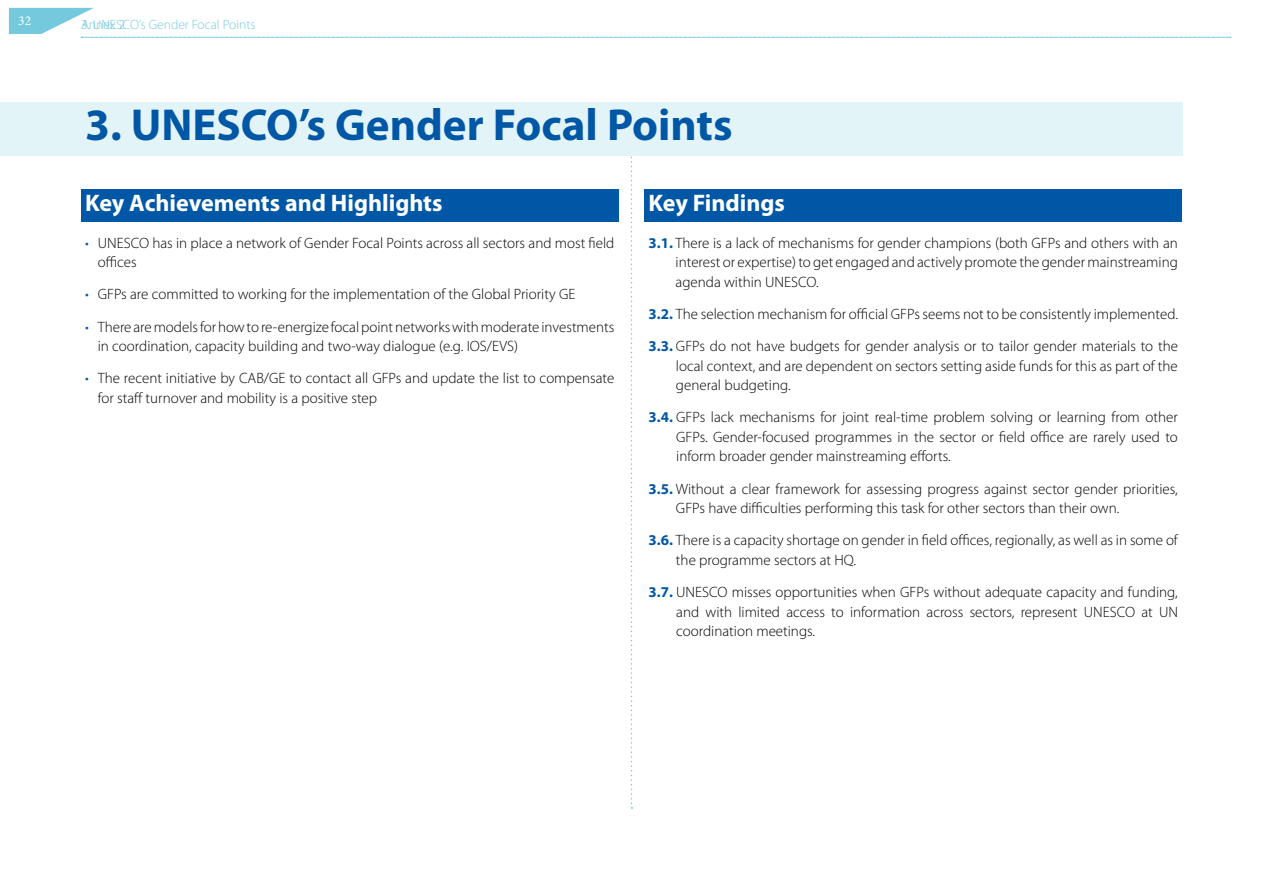
<style>
.page{position:relative;width:1263px;height:893px;background:#fff}
.page>*{position:absolute;margin:0;border:0;box-sizing:border-box;transform-origin:0 0}
.t1{font:700 45px "Myriad Pro";color:#0057a5}
.t2{font:700 24px "Myriad Pro";color:#fff}
.t3{font:300 15px/19.5px "Myriad Pro";color:#000}
.t4{font:300 13.5px "Myriad Pro";color:#75c9dc}
.t5{font:13.5px "Minion Pro";color:#fff}
.s1{color:#0057a5}
.s2{font-weight:700;color:#0057a5}
</style>
<div class="page">
<svg style="left:631px;top:156px;width:1px;height:653px"></svg>
<svg style="left:9px;top:8px;width:1222px;height:30px"></svg>
<div style="left:0;top:102px;width:1182px;height:54px;background:#e2f4f8"></div>
<div style="left:81px;top:189px;width:538px;height:32px;background:#0057a5"></div>
<div style="left:644px;top:189px;width:538px;height:32px;background:#0057a5"></div>
<p class="t5" style="left:18px;top:12px;width:14px">32</p>
<p class="t4" style="left:81px;top:16px;width:46px">Annex 2</p>
<p class="t4" style="left:81px;top:16px;width:176px">3. UNESCO’s Gender Focal Points</p>
<h1 class="t1" style="left:85px;top:100px;width:649px">3. UNESCO’s Gender Focal Points</h1>
<h2 class="t2" style="left:85px;top:190px;width:359px">Key Achievements and Highlights</h2>
<p class="t3" style="left:98px;top:233px;width:518px;text-indent:-13px"><span class="s1">•</span> UNESCO has in place a network of Gender Focal Points across all sectors and most field offices</p>
<p class="t3" style="left:85px;top:284px;width:492px"><span class="s1">•</span> GFPs are committed to working for the implementation of the Global Priority GE</p>
<p class="t3" style="left:98px;top:317px;width:518px;text-indent:-13px"><span class="s1">•</span> There are models for how to re-energize focal point networks with moderate investments in coordination, capacity building and two-way dialogue (e.g. IOS/EVS)</p>
<p class="t3" style="left:98px;top:368px;width:518px;text-indent:-13px"><span class="s1">•</span> The recent initiative by CAB/GE to contact all GFPs and update the list to compensate for staff turnover and mobility is a positive step</p>
<h2 class="t2" style="left:648px;top:190px;width:138px">Key Findings</h2>
<p class="t3" style="left:676px;top:233px;width:504px;text-align:justify;text-indent:-27px"><span class="s2">3.1.</span> There is a lack of mechanisms for gender champions (both GFPs and others with an interest or expertise) to get engaged and actively promote the gender mainstreaming agenda within UNESCO.</p>
<p class="t3" style="left:648px;top:298px;width:531px;line-height:32.2px"><span class="s2">3.2.</span> The selection mechanism for official GFPs seems not to be consistently implemented.<br><span class="s2">3.3.</span> GFPs do not have budgets for gender analysis or to tailor gender materials to the</p>
<p class="t3" style="left:676px;top:356px;width:503px">local context, and are dependent on sectors setting aside funds for this as part of the general budgeting.</p>
<p class="t3" style="left:676px;top:407px;width:503px;text-align:justify;text-indent:-28px"><span class="s2">3.4.</span> GFPs lack mechanisms for joint real-time problem solving or learning from other GFPs. Gender-focused programmes in the sector or field office are rarely used to inform broader gender mainstreaming efforts.</p>
<p class="t3" style="left:676px;top:479px;width:503px;text-indent:-27px"><span class="s2">3.5.</span> Without a clear framework for assessing progress against sector gender priorities,<br>GFPs have difficulties performing this task for other sectors than their own.</p>
<p class="t3" style="left:676px;top:530px;width:503px;text-indent:-27px"><span class="s2">3.6.</span> There is a capacity shortage on gender in field offices, regionally, as well as in some of the programme sectors at HQ.</p>
<p class="t3" style="left:676px;top:582px;width:503px;text-align:justify;text-indent:-28px"><span class="s2">3.7.</span> UNESCO misses opportunities when GFPs without adequate capacity and funding, and with limited access to information across sectors, represent UNESCO at UN coordination meetings.</p>
</div>
